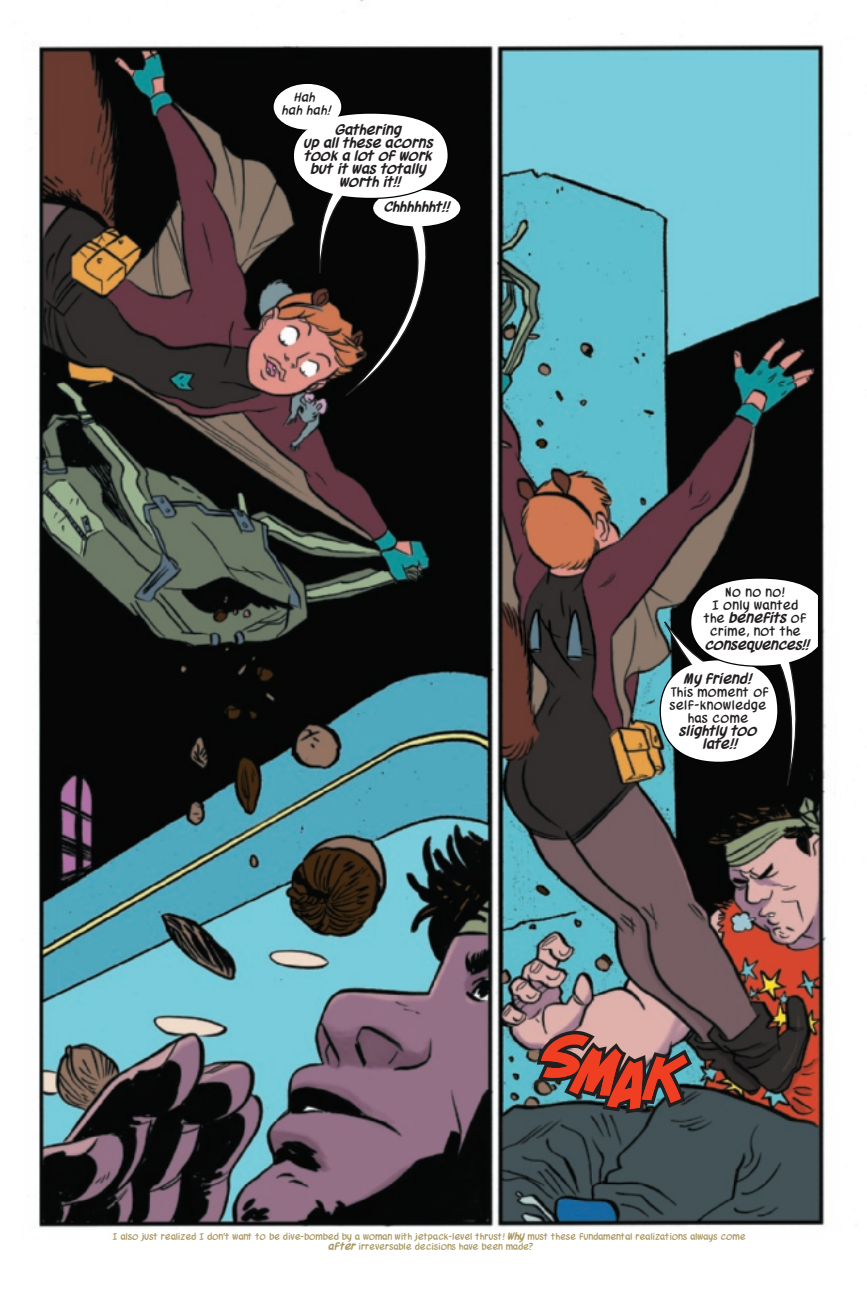
<style>
.page{position:relative;width:867px;height:1316px;background:#fff}
.page>*{position:absolute;margin:0;border:0;box-sizing:border-box;transform-origin:0 0}
.t1{font:italic 700 12.25px/13.1px "V Ccharmer";letter-spacing:.005em;color:#231f20;text-align:center}
.t2{font:12.25px/13.1px "V Ccharmer";letter-spacing:.03em;color:#231f20;text-align:center}
.t3{font:italic 700 12.25px "V Ccharmer";letter-spacing:-.015em;color:#231f20}
.t4{font:italic 12.25px/13.1px "V Ccharmer";letter-spacing:.03em;color:#231f20;text-align:center}
.t5{font:italic 700 12.25px "V Ccharmer";letter-spacing:.03em;color:#231f20}
.t6{font:8.75px/9.6px "V Ccharmer";color:#a9965e;text-align:center}
.s1{font-weight:700;font-style:italic}
</style>
<div class="page">
<img style="left:35px;top:0;width:791px;height:1228px">
<div style="left:373px;top:189px;width:87px;height:37px;background:#fff;border-radius:50%"></div>
<svg style="left:272px;top:83px;width:70px;height:48px"></svg>
<svg style="left:292px;top:112px;width:161px;height:286px;background:#3a312f"></svg>
<div style="left:294px;top:114px;width:153px;height:84px;background:#fff;border-radius:50%"></div>
<div style="left:273px;top:84px;width:68px;height:46px;background:#fff;border-radius:50%"></div>
<svg style="left:659px;top:577px;width:160px;height:211px"></svg>
<svg style="left:535px;top:1028px;width:158px;height:86px;background:#925850"></svg>
<h1 class="t4" style="left:281px;top:91px;width:51px">Hah<br>hah hah!</h1>
<h1 class="t1" style="left:304px;top:123px;width:131px">Gathering<br>up all these acorns took a lot of work but it was totally worth it!!</h1>
<h1 class="t5" style="left:384px;top:198px;width:67px">Chhhhhht!!</h1>
<h1 class="t2" style="left:704px;top:585px;width:104px">No no no!<br>I only wanted the <span class="s1">benefits</span> of crime, not the</h1>
<h1 class="t3" style="left:705px;top:635px;width:106px">consequences!!</h1>
<h1 class="t1" style="left:684px;top:671px;width:69px">My friend!</h1>
<h1 class="t2" style="left:669px;top:685px;width:101px">This moment of self-knowledge has come</h1>
<h1 class="t1" style="left:679px;top:724px;width:79px">slightly too late!!</h1>
<p class="t6" style="left:113px;top:1231px;width:634px">I also just realized I don't want to be dive-bombed by a woman with jetpack-level thrust! <span class="s1">Why</span> must these fundamental realizations always come <span class="s1">after</span> irreversable decisions have been made?</p>
</div>
